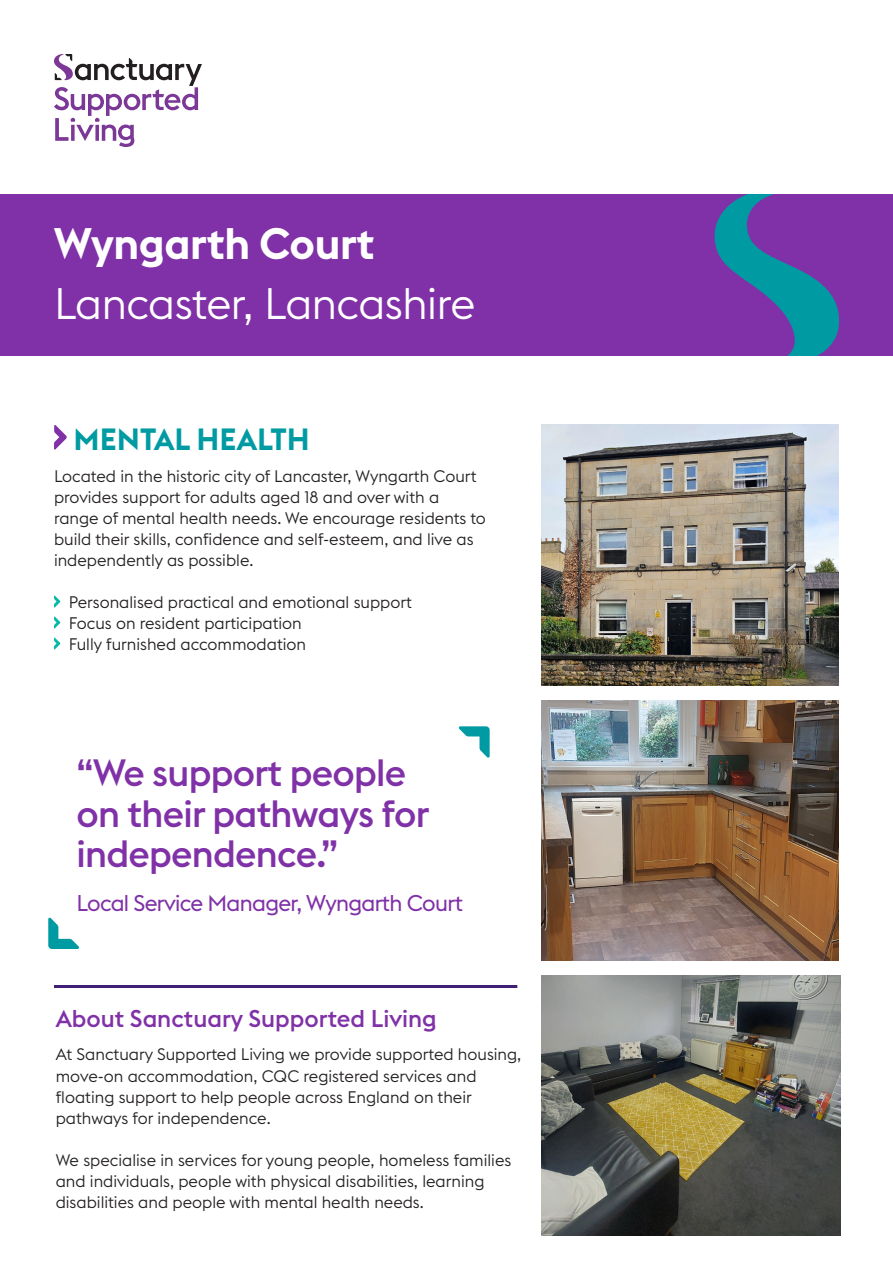
<style>
.page{position:relative;width:893px;height:1263px;background:#fff}
.page>*{position:absolute;margin:0;border:0;box-sizing:border-box;transform-origin:0 0}
.t1{font:300 43.5px "Euclid Flex B";letter-spacing:-.01em;color:#fff}
.t2{font:600 43.5px "Euclid Flex B";letter-spacing:-.01em;color:#fff}
.t3{font:500 37.5px/40.7px "Euclid Flex B";letter-spacing:-.02em;color:#8031a7}
.t4{font:600 30.3px "Euclid Flex B";color:#009ba2}
.t5{font:500 24px "Euclid Flex B";color:#8031a7}
.t6{font:22.5px "Euclid Flex B";letter-spacing:-.03em;color:#8031a7}
.t7{font:300 16.5px/21px "Euclid Flex B";color:#231f20}
</style>
<div class="page">
<svg style="left:54px;top:425px;width:13px;height:25px"></svg>
<svg style="left:54px;top:595px;width:6px;height:13px"></svg>
<svg style="left:54px;top:616px;width:6px;height:13px"></svg>
<svg style="left:54px;top:637px;width:6px;height:13px"></svg>
<svg style="left:54px;top:54px;width:148px;height:93px"></svg>
<hr style="left:54px;top:985px;width:463px;height:3px;background:#411f77">
<div style="left:0;top:194px;width:893px;height:161px;background:#8031a7"></div>
<svg style="left:714px;top:194px;width:125px;height:161px"></svg>
<img style="left:541px;top:425px;width:298px;height:260px">
<img style="left:541px;top:701px;width:298px;height:260px">
<svg style="left:458px;top:726px;width:32px;height:32px"></svg>
<svg style="left:48px;top:917px;width:31px;height:32px"></svg>
<img style="left:542px;top:975px;width:299px;height:260px">
<p class="t2" style="left:54px;top:218px;width:322px">Wyngarth Court</p>
<p class="t1" style="left:54px;top:278px;width:423px">Lancaster, Lancashire</p>
<p class="t4" style="left:74px;top:421px;width:238px">MENTAL HEALTH</p>
<p class="t7" style="left:54px;top:465px;width:433px">Located in the historic city of Lancaster, Wyngarth Court provides support for adults aged 18 and over with a range of mental health needs. We encourage residents to build their skills, confidence and self-esteem, and live as independently as possible.</p>
<p class="t7" style="left:69px;top:591px;width:345px">Personalised practical and emotional support</p>
<p class="t7" style="left:69px;top:612px;width:235px">Focus on resident participation</p>
<p class="t7" style="left:69px;top:633px;width:239px">Fully furnished accommodation</p>
<p class="t3" style="left:77px;top:753px;width:354px">“We support people on their pathways for independence.”</p>
<p class="t6" style="left:77px;top:890px;width:388px">Local Service Manager, Wyngarth Court</p>
<p class="t5" style="left:56px;top:1004px;width:383px">About Sanctuary Supported Living</p>
<p class="t7" style="left:56px;top:1044px;width:467px">At Sanctuary Supported Living we provide supported housing, move-on accommodation, CQC registered services and floating support to help people across England on their pathways for independence.</p>
<p class="t7" style="left:56px;top:1149px;width:457px">We specialise in services for young people, homeless families and individuals, people with physical disabilities, learning disabilities and people with mental health needs.</p>
</div>
